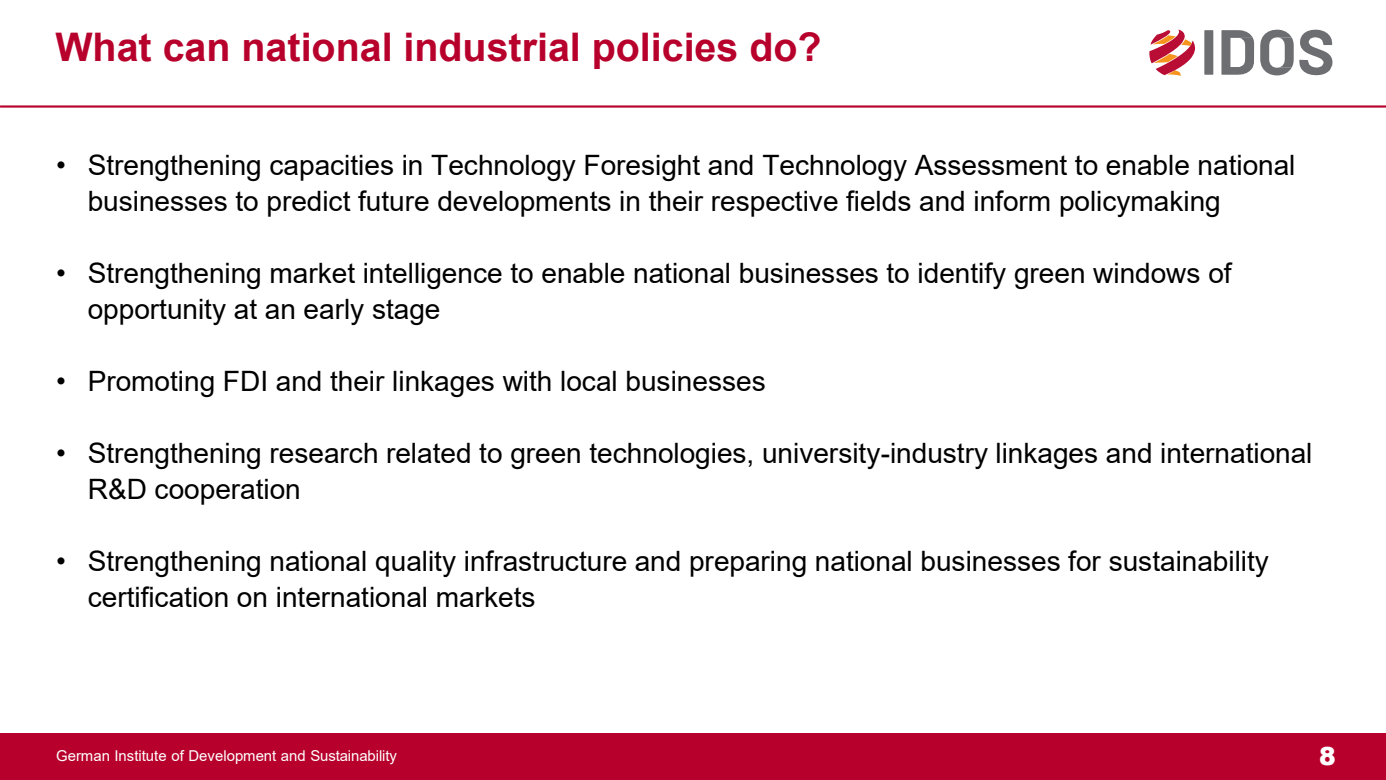
<style>
.page{position:relative;width:1386px;height:780px;background:#fff}
.page>*{position:absolute;margin:0;border:0;box-sizing:border-box;transform-origin:0 0}
.t1{font:700 39.38px "Arial";color:#b7002b}
.t2{font:28px/36.1px "Arial";color:#000}
.t3{font:900 25.03px "Arial";color:#fff}
.t4{font:14.88px "Arial";color:#fff}
</style>
<div class="page">
<hr style="left:0;top:105px;width:1385px;height:2px;background:#b7002b">
<svg style="left:1204px;top:30px;width:9px;height:45px"></svg>
<svg style="left:1221px;top:30px;width:32px;height:45px"></svg>
<svg style="left:1260px;top:30px;width:33px;height:45px"></svg>
<svg style="left:1299px;top:30px;width:33px;height:45px"></svg>
<svg style="left:1149px;top:30px;width:45px;height:45px"></svg>
<div style="left:0;top:732px;width:1385px;height:47px;background:#b7002b"></div>
<h2 class="t1" style="left:55px;top:20px;width:767px">What can national industrial policies do?</h2>
<p class="t2" style="left:88px;top:147px;width:1209px;text-indent:-31px">• Strengthening capacities in Technology Foresight and Technology Assessment to enable national businesses to predict future developments in their respective fields and inform policymaking</p>
<p class="t2" style="left:88px;top:255px;width:1145px;text-indent:-32px">• Strengthening market intelligence to enable national businesses to identify green windows of opportunity at an early stage</p>
<p class="t2" style="left:56px;top:363px;width:711px">• Promoting FDI and their linkages with local businesses</p>
<p class="t2" style="left:88px;top:435px;width:1226px;text-indent:-32px">• Strengthening research related to green technologies, university-industry linkages and international<br>R&amp;D cooperation</p>
<p class="t2" style="left:88px;top:542px;width:1182px;text-indent:-32px">• Strengthening national quality infrastructure and preparing national businesses for sustainability certification on international markets</p>
<p class="t4" style="left:56px;top:745px;width:342px">German Institute of Development and Sustainability</p>
<p class="t3" style="left:1318px;top:737px;width:18px">8</p>
</div>
